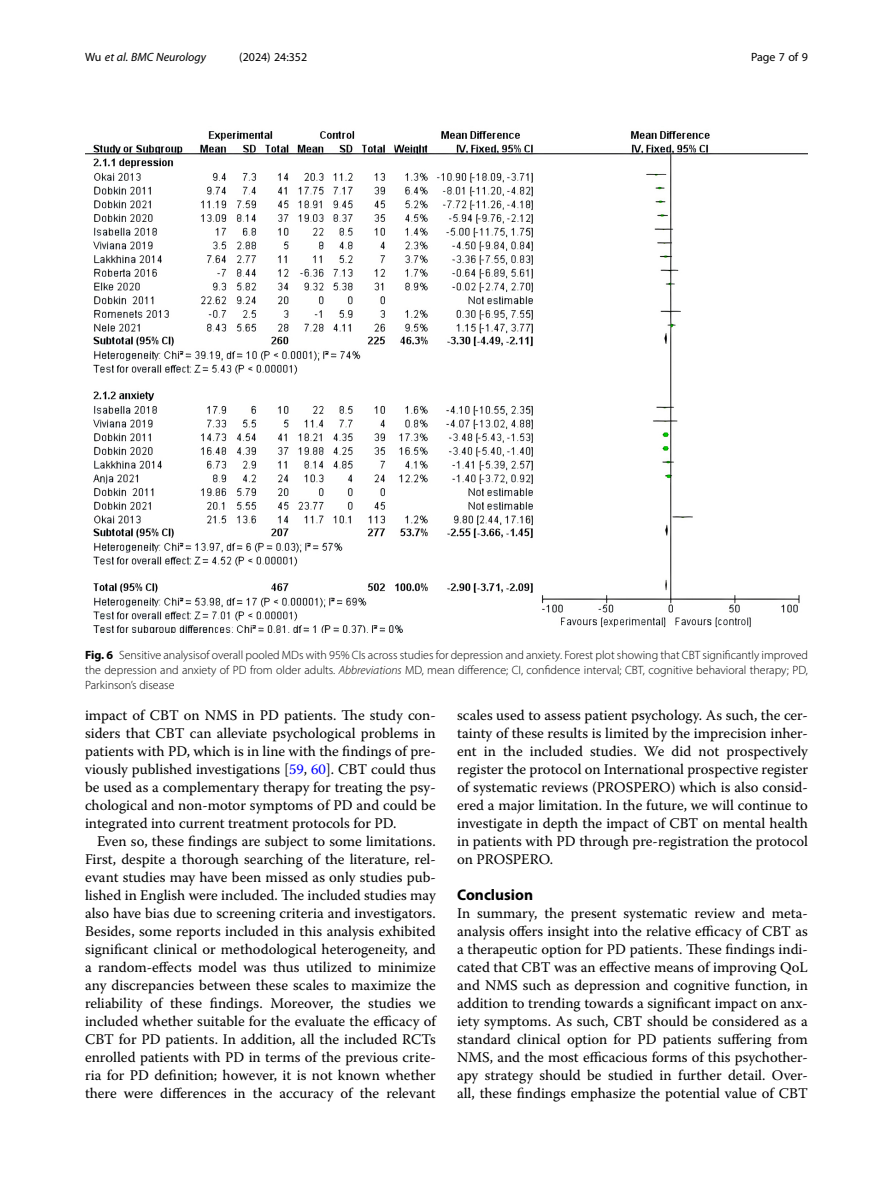
<style>
.page{position:relative;width:893px;height:1191px;background:#fff}
.page>*{position:absolute;margin:0;border:0;box-sizing:border-box;transform-origin:0 0}
.Head_1{font:700 15.45px "Myriad Pro";color:#000}
.Body_Text_Indent{font:14.7px/18px "Warnock Pro";color:#000;text-align:justify}
.Body_Text{font:14.7px/18px "Warnock Pro";color:#000;text-align:justify}
.Figure_Caption{font:300 12px/15px "Myriad Pro";color:#000;text-align:justify}
.t1{font:12px "Myriad Pro";color:#000}
.t2{font:italic 12px "Myriad Pro";color:#000}
.s1{font-style:normal}
.s2{font-weight:700}
.s3{font-style:italic}
.s4{color:#00f}
</style>
<div class="page">
<img style="left:85px;top:131px;width:723px;height:501px">
<p class="t2" style="left:85px;top:50px;width:123px"><span class="s1">Wu</span> et al. BMC Neurology</p>
<p class="t1" style="left:239px;top:50px;width:70px">(2024) 24:352</p>
<p class="t1" style="left:751px;top:50px;width:58px">Page 7 of 9</p>
<p class="Figure_Caption" style="left:85px;top:647px;width:724px"><span class="s2">Fig. 6</span> Sensitive analysisof overall pooled MDs with 95% CIs across studies for depression and anxiety. Forest plot showing that CBT significantly improved the depression and anxiety of PD from older adults. <span class="s3">Abbreviations</span> MD, mean difference; CI, confidence interval; CBT, cognitive behavioral therapy; PD, Parkinson’s disease</p>
<p class="Body_Text_Indent" style="left:85px;top:706px;width:352px">impact of CBT on NMS in PD patients. The study con&shy;siders that CBT can alleviate psychological problems in patients with PD, which is in line with the findings of pre&shy;viously published investigations [<span class="s4">59</span>, <span class="s4">60</span>]. CBT could thus be used as a complementary therapy for treating the psy&shy;chological and non-motor symptoms of PD and could be integrated into current treatment protocols for PD.</p>
<p class="Body_Text_Indent" style="left:85px;top:832px;width:352px;text-indent:12px">Even so, these findings are subject to some limitations.<br>First, despite a thorough searching of the literature, rel&shy;evant studies may have been missed as only studies pub&shy;lished in English were included. The included studies may also have bias due to screening criteria and investigators.<br>Besides, some reports included in this analysis exhibited significant clinical or methodological heterogeneity, and a random-effects model was thus utilized to minimize any discrepancies between these scales to maximize the reliability of these findings. Moreover, the studies we included whether suitable for the evaluate the efficacy of CBT for PD patients. In addition, all the included RCTs enrolled patients with PD in terms of the previous crite&shy;ria for PD definition; however, it is not known whether there were differences in the accuracy of the relevant</p>
<p class="Body_Text_Indent" style="left:457px;top:706px;width:352px">scales used to assess patient psychology. As such, the cer&shy;tainty of these results is limited by the imprecision inher&shy;ent in the included studies. We did not prospectively register the protocol on International prospective register of systematic reviews (PROSPERO) which is also consid&shy;ered a major limitation. In the future, we will continue to investigate in depth the impact of CBT on mental health in patients with PD through pre-registration the protocol on PROSPERO.</p>
<p class="Head_1" style="left:457px;top:885px;width:77px">Conclusion</p>
<p class="Body_Text" style="left:457px;top:904px;width:352px">In summary, the present systematic review and meta&shy;analysis offers insight into the relative efficacy of CBT as a therapeutic option for PD patients. These findings indi&shy;cated that CBT was an effective means of improving QoL and NMS such as depression and cognitive function, in addition to trending towards a significant impact on anx&shy;iety symptoms. As such, CBT should be considered as a standard clinical option for PD patients suffering from NMS, and the most efficacious forms of this psychother&shy;apy strategy should be studied in further detail. Over&shy;all, these findings emphasize the potential value of CBT</p>
</div>
